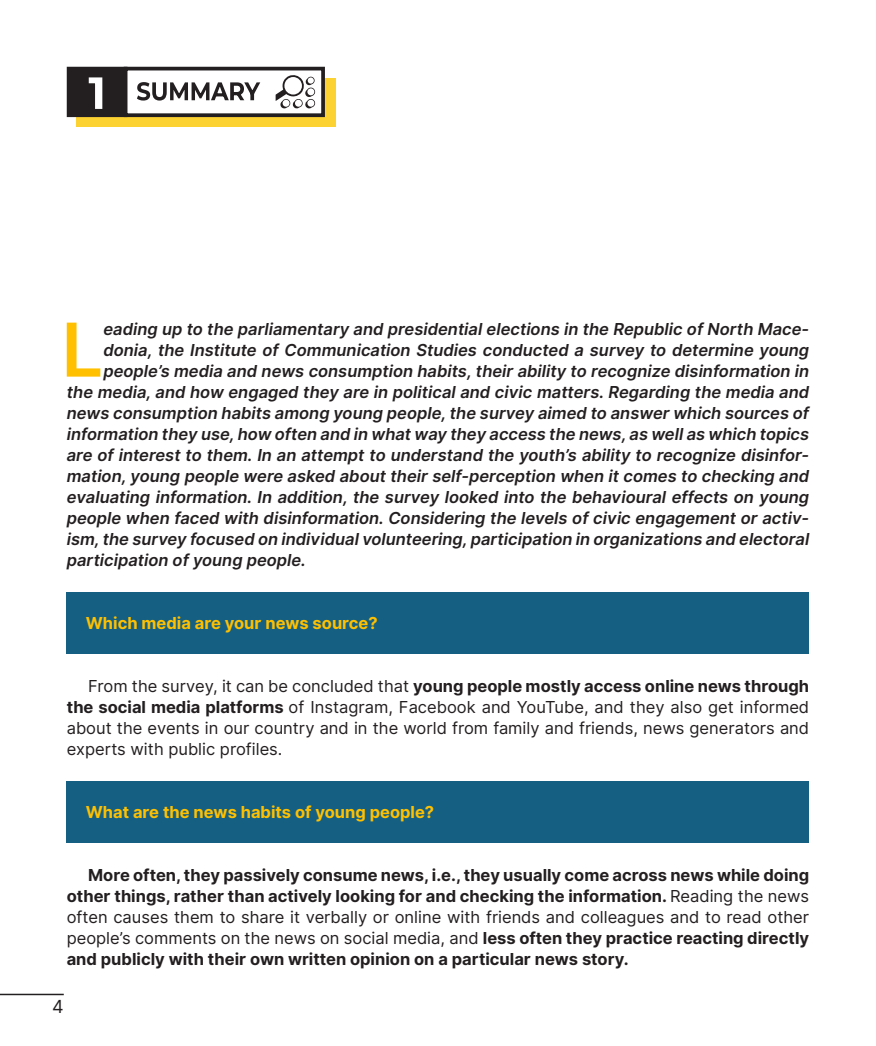
<style>
.page{position:relative;width:876px;height:1046px;background:#fff}
.page>*{position:absolute;margin:0;border:0;box-sizing:border-box;transform-origin:0 0}
.t1{font:600 74.25px "Inter";color:#ffc000}
.t2{font:18px "Inter";color:#231f20}
.t3{font:italic 600 16.5px "Inter";color:#231f20}
.t4{font:700 16.5px/21px "Inter";color:#231f20;text-align:justify}
.t5{font:16.5px/21px "Inter";color:#231f20;text-align:justify}
.t6{font:700 16.5px "Inter";color:#ffc000}
.s1{font-weight:700}
.s2{font-weight:400}
</style>
<div class="page">
<hr style="left:0;top:994px;width:64px;height:1px;background:#231f20">
<div style="left:76px;top:78px;width:260px;height:49px;background:#fcd132"></div>
<div style="left:69px;top:69px;width:57px;height:46px;background:#231f20"></div>
<div style="left:67px;top:67px;width:60px;height:50px;border:4px solid #231f20"></div>
<div style="left:126px;top:69px;width:197px;height:46px;background:#fff"></div>
<div style="left:124px;top:67px;width:201px;height:50px;border:4px solid #231f20"></div>
<svg style="left:276px;top:75px;width:39px;height:34px"></svg>
<svg style="left:137px;top:82px;width:123px;height:19px"></svg>
<svg style="left:89px;top:77px;width:13px;height:32px"></svg>
<div style="left:67px;top:592px;width:742px;height:61px;background:#156082"></div>
<div style="left:67px;top:781px;width:742px;height:61px;background:#156082"></div>
<h1 class="t1" style="left:61px;top:296px;width:44px">L</h1>
<p class="t3" style="left:103px;top:317px;width:707px">eading up to the parliamentary and presidential elections in the Republic of North Mace-</p>
<p class="t3" style="left:103px;top:338px;width:707px">donia, the Institute of Communication Studies conducted a survey to determine young</p>
<p class="t3" style="left:103px;top:359px;width:707px">people’s media and news consumption habits, their ability to recognize disinformation in</p>
<p class="t3" style="left:67px;top:380px;width:744px">the media, and how engaged they are in political and civic matters. Regarding the media and</p>
<p class="t3" style="left:67px;top:401px;width:744px">news consumption habits among young people, the survey aimed to answer which sources of</p>
<p class="t3" style="left:67px;top:422px;width:744px">information they use, how often and in what way they access the news, as well as which topics</p>
<p class="t3" style="left:67px;top:443px;width:744px">are of interest to them. In an attempt to understand the youth’s ability to recognize disinfor-</p>
<p class="t3" style="left:67px;top:464px;width:744px">mation, young people were asked about their self-perception when it comes to checking and</p>
<p class="t3" style="left:67px;top:485px;width:744px">evaluating information. In addition, the survey looked into the behavioural effects on young</p>
<p class="t3" style="left:67px;top:506px;width:744px">people when faced with disinformation. Considering the levels of civic engagement or activ-</p>
<p class="t3" style="left:67px;top:527px;width:744px">ism, the survey focused on individual volunteering, participation in organizations and electoral</p>
<p class="t3" style="left:67px;top:548px;width:241px">participation of young people.</p>
<p class="t6" style="left:86px;top:611px;width:293px">Which media are your news source?</p>
<p class="t5" style="left:67px;top:675px;width:744px;text-indent:21px">From the survey, it can be concluded that <span class="s1">young people mostly access online news through the social media platforms</span> of Instagram, Facebook and YouTube, and they also get informed about the events in our country and in the world from family and friends, news generators and experts with public profiles.</p>
<p class="t6" style="left:86px;top:800px;width:350px">What are the news habits of young people?</p>
<p class="t4" style="left:67px;top:865px;width:744px;text-indent:21px">More often, they passively consume news, i.e., they usually come across news while doing other things, rather than actively looking for and checking the information. <span class="s2">Reading the news often causes them to share it verbally or online with friends and colleagues and to read other people’s comments on the news on social media, and</span> less often they practice reacting directly and publicly with their own written opinion on a particular news story.</p>
<p class="t2" style="left:52px;top:993px;width:13px">4</p>
</div>
